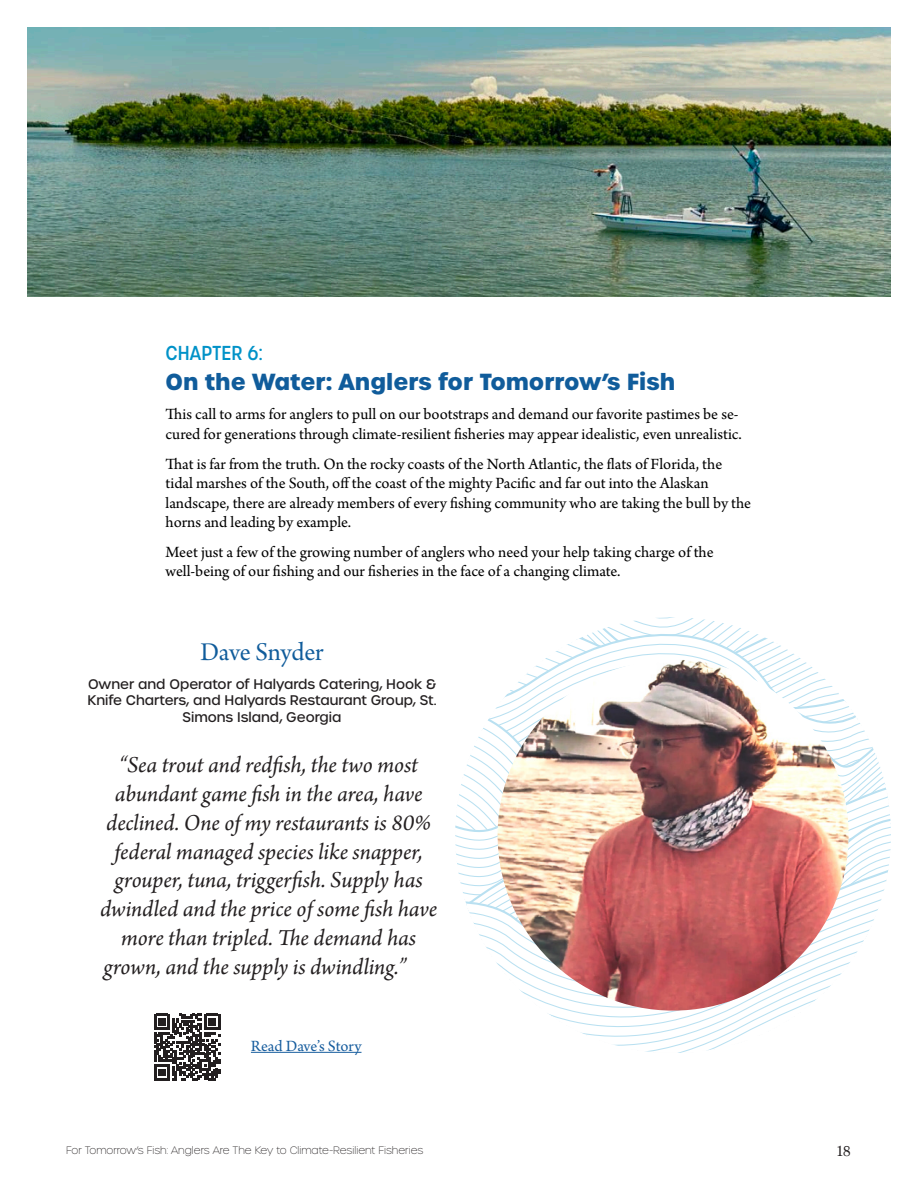
<style>
.page{position:relative;width:918px;height:1188px;background:#fff}
.page>*{position:absolute;margin:0;border:0;box-sizing:border-box;transform-origin:0 0}
.t1{font:27px "Arno Pro Subhead";letter-spacing:-.01em;color:#105c9b}
.Pull_Quote{font:italic 24px "Arno Pro";letter-spacing:-.005em;color:#231f20}
.t2{font:700 22.5px "Urbane";color:#105c9b}
.t3{font:500 19.5px "Urbane Condensed";color:#0092c8}
.t4{font:16.5px/19.5px "Arno Pro";color:#000}
.t5{font:16.5px "Arno Pro";letter-spacing:-.01em;color:#175d9e}
.t6{font:15px "Marion";color:#231f20}
.t7{font:500 13.5px/16.2px "Urbane";color:#231f20;text-align:center}
.t8{font:100 10.5px "Urbane";color:#231f20}
</style>
<div class="page">
<svg style="left:576px;top:634px;width:198px;height:10px"></svg>
<svg style="left:491px;top:950px;width:367px;height:103px"></svg>
<img style="left:27px;top:27px;width:864px;height:270px">
<img style="left:498px;top:660px;width:351px;height:351px;border-radius:175px">
<hr style="left:251px;top:1052px;width:111px;height:1px;background:#175d9e">
<svg style="left:154px;top:1014px;width:66px;height:66px"></svg>
<p class="t3" style="left:166px;top:340px;width:99px">CHAPTER 6:</p>
<p class="t2" style="left:166px;top:366px;width:511px">On the Water: Anglers for Tomorrow’s Fish</p>
<p class="t4" style="left:166px;top:406px;width:578px">This call to arms for anglers to pull on our bootstraps and demand our favorite pastimes be se&shy;cured for generations through climate-resilient fisheries may appear idealistic, even unrealistic.</p>
<p class="t4" style="left:166px;top:455px;width:587px">That is far from the truth. On the rocky coasts of the North Atlantic, the flats of Florida, the tidal marshes of the South, off the coast of the mighty Pacific and far out into the Alaskan landscape, there are already members of every fishing community who are taking the bull by the horns and leading by example.</p>
<p class="t4" style="left:166px;top:543px;width:550px">Meet just a few of the growing number of anglers who need your help taking charge of the well-being of our fishing and our fisheries in the face of a changing climate.</p>
<p class="t1" style="left:201px;top:636px;width:125px">Dave Snyder</p>
<h3 class="t7" style="left:88px;top:676px;width:350px">Owner and Operator of Halyards Catering, Hook &amp;<br>Knife Charters, and Halyards Restaurant Group, St.<br>Simons Island, Georgia</h3>
<p class="Pull_Quote" style="left:119px;top:751px;width:300px">“Sea trout and redfish, the two most</p>
<p class="Pull_Quote" style="left:115px;top:780px;width:309px">abundant game fish in the area, have</p>
<p class="Pull_Quote" style="left:106px;top:809px;width:326px">declined. One of my restaurants is 80%</p>
<p class="Pull_Quote" style="left:115px;top:838px;width:310px">federal managed species like snapper,</p>
<p class="Pull_Quote" style="left:115px;top:866px;width:310px">grouper, tuna, triggerfish. Supply has</p>
<p class="Pull_Quote" style="left:100px;top:895px;width:338px">dwindled and the price of some fish have</p>
<p class="Pull_Quote" style="left:121px;top:924px;width:297px">more than tripled. The demand has</p>
<p class="Pull_Quote" style="left:103px;top:953px;width:305px">grown, and the supply is dwindling.”</p>
<p class="t5" style="left:251px;top:1036px;width:112px">Read Dave’s Story</p>
<p class="t8" style="left:66px;top:1144px;width:359px">For Tomorrow’s Fish: Anglers Are The Key to Climate-Resilient Fisheries</p>
<p class="t6" style="left:837px;top:1143px;width:15px">18</p>
</div>
